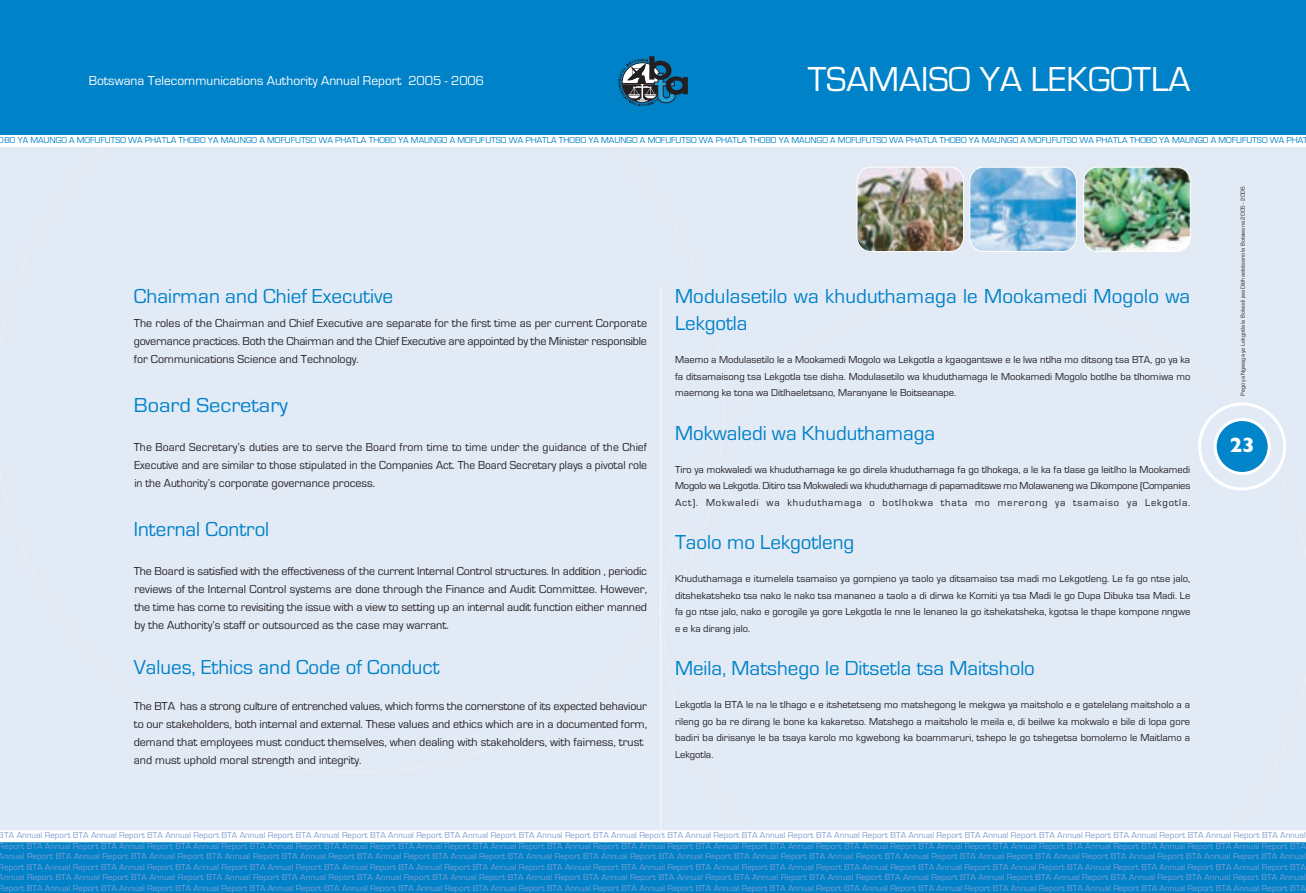
<style>
.page{position:relative;width:1306px;height:893px;background:#fff}
.page>*{position:absolute;margin:0;border:0;box-sizing:border-box;transform-origin:0 0}
.t1{font:36px "Eurostile";color:#fff}
.t2{font:21px/27px "Eurostile";color:#0082c8}
.t3{font:21px "Eurostile";color:#0082c8;scale:1.07 1}
.t4{font:700 21px "Gill Sans";color:#fff}
.t5{font:13.5px "Eurostile";color:#fff}
.t6{font:12px/18px "Eurostile";color:#231f20;text-align:justify}
.t7{font:10.5px/16.5px "Eurostile";color:#231f20;text-align:justify}
.t8{font:9px/10.5px "Eurostile";color:#7f9fd2;text-align:justify}
.t9{font:9px "Eurostile";color:#0082c8}
.t10{font:6px "Eurostile";color:#231f20}
</style>
<div class="page">
<div style="left:0;top:0;width:1305px;height:891px;background:#e2eaf6"></div>
<div style="left:0;top:0;width:1305px;height:135px;background:#0082c8"></div>
<div style="left:0;top:135px;width:1305px;height:12px;background:#fff"></div>
<svg style="left:618px;top:56px;width:69px;height:50px"></svg>
<div style="left:0;top:838px;width:1305px;height:55px;background:#0082c8"></div>
<div style="left:0;top:830px;width:1305px;height:12px;background:#fff"></div>
<hr style="left:660px;top:286px;width:1px;height:553px;background:#f0f6fb">
<img style="left:1083px;top:167px;width:107px;height:85px;border-radius:14px">
<div style="left:1083px;top:167px;width:107px;height:85px;border:1px solid #fff;border-radius:14px"></div>
<img style="left:969px;top:167px;width:107px;height:85px;border-radius:14px">
<div style="left:969px;top:167px;width:107px;height:85px;border:1px solid #fff;border-radius:14px"></div>
<img style="left:857px;top:167px;width:106px;height:85px;border-radius:14px">
<div style="left:856px;top:167px;width:108px;height:85px;border:1px solid #fff;border-radius:14px"></div>
<div style="left:1198px;top:402px;width:88px;height:88px;border:3px solid #fff;border-radius:50%"></div>
<div style="left:1213px;top:418px;width:57px;height:57px;background:#0085cb;border:3px solid #fff;border-radius:50%"></div>
<h3 class="t5" style="left:89px;top:76px;width:397px">Botswana Telecommunications Authority Annual Report 2005 - 2006</h3>
<h1 class="t1" style="left:807px;top:67px;width:384px">TSAMAISO YA LEKGOTLA</h1>
<p class="t9" style="left:-1px;top:137px;width:1310px">OBO YA MAUNGO A MOFUFUTSO WA PHATLA THOBO YA MAUNGO A MOFUFUTSO WA PHATLA THOBO YA MAUNGO A MOFUFUTSO WA PHATLA THOBO YA MAUNGO A MOFUFUTSO WA PHATLA THOBO YA MAUNGO A MOFUFUTSO WA PHATLA THOBO YA MAUNGO A MOFUFUTSO WA PHATLA THOBO YA MAUNGO A MOFUFUTSO WA PHAT</p>
<h2 class="t2" style="left:134px;top:285px;width:261px">Chairman and Chief Executive</h2>
<p class="t6" style="left:134px;top:315px;width:514px">The roles of the Chairman and Chief Executive are separate for the first time as per current Corporate governance practices. Both the Chairman and the Chief Executive are appointed by the Minister responsible for Communications Science and Technology.</p>
<h2 class="t3" style="left:134px;top:398px;width:146px">Board Secretary</h2>
<p class="t6" style="left:134px;top:439px;width:514px">The Board Secretary’s duties are to serve the Board from time to time under the guidance of the Chief Executive and are similar to those stipulated in the Companies Act. The Board Secretary plays a pivotal role in the Authority’s corporate governance process.</p>
<h2 class="t2" style="left:134px;top:517px;width:137px">Internal Control</h2>
<p class="t6" style="left:134px;top:564px;width:515px">The Board is satisfied with the effectiveness of the current Internal Control structures. In addition , periodic reviews of the Internal Control systems are done through the Finance and Audit Committee. However, the time has come to revisiting the issue with a view to setting up an internal audit function either manned by the Authority’s staff or outsourced as the case may warrant.</p>
<h2 class="t2" style="left:134px;top:656px;width:307px">Values, Ethics and Code of Conduct</h2>
<p class="t6" style="left:134px;top:699px;width:514px;text-align:left">The BTA has a strong culture of entrenched values, which forms the cornerstone of its expected behaviour to our stakeholders, both internal and external. These values and ethics which are in a documented form, demand that employees must conduct themselves, when dealing with stakeholders, with fairness, trust and must uphold moral strength and integrity.</p>
<h2 class="t2" style="left:675px;top:285px;width:517px">Modulasetilo wa khuduthamaga le Mookamedi Mogolo wa<br>Lekgotla</h2>
<p class="t7" style="left:675px;top:352px;width:517px">Maemo a Modulasetilo le a Mookamedi Mogolo wa Lekgotla a kgaogantswe e le lwa ntlha mo ditsong tsa BTA, go ya ka fa ditsamaisong tsa Lekgotla tse disha. Modulasetilo wa khuduthamaga le Mookamedi Mogolo botlhe ba tlhomiwa mo maemong ke tona wa Ditlhaeletsano, Maranyane le Boitseanape.</p>
<h2 class="t2" style="left:675px;top:421px;width:262px">Mokwaledi wa Khuduthamaga</h2>
<p class="t7" style="left:675px;top:462px;width:517px">Tiro ya mokwaledi wa khuduthamaga ke go direla khuduthamaga fa go tlhokega, a le ka fa tlase ga leitlho la Mookamedi Mogolo wa Lekgotla. Ditiro tsa Mokwaledi wa khuduthamaga di papamaditswe mo Molawaneng wa Dikompone (Companies Act). Mokwaledi wa khuduthamaga o botlhokwa thata mo mererong ya tsamaiso ya Lekgotla.</p>
<h2 class="t2" style="left:675px;top:531px;width:181px">Taolo mo Lekgotleng</h2>
<p class="t7" style="left:675px;top:571px;width:517px">Khuduthamaga e itumelela tsamaiso ya gompieno ya taolo ya ditsamaiso tsa madi mo Lekgotleng. Le fa go ntse jalo, ditshekatsheko tsa nako le nako tsa mananeo a taolo a di dirwa ke Komiti ya tsa Madi le go Dupa Dibuka tsa Madi. Le fa go ntse jalo, nako e gorogile ya gore Lekgotla le nne le lenaneo la go itshekatsheka, kgotsa le thape kompone nngwe e e ka dirang jalo.</p>
<h2 class="t2" style="left:675px;top:657px;width:361px">Meila, Matshego le Ditsetla tsa Maitsholo</h2>
<p class="t7" style="left:675px;top:697px;width:517px">Lekgotla la BTA le na le tlhago e e itshetetseng mo matshegong le mekgwa ya maitsholo e e gatelelang maitsholo a a rileng go ba re dirang le bone ka kakaretso. Matshego a maitsholo le meila e, di beilwe ka mokwalo e bile di lopa gore badiri ba dirisanye le ba tsaya karolo mo kgwebong ka boammaruri, tshepo le go tshegetsa bomolemo le Maitlamo a Lekgotla.</p>
<p class="t10" style="left:1240px;top:396px;width:211px;rotate:-90deg">Pego ya Ngwaga ya Lekgotla la Bolaodi jwa Ditlhaeletsano la Botswana 2005 - 2006</p>
<h2 class="t4" style="left:1229px;top:438px;width:26px">23</h2>
<p class="t8" style="left:-1px;top:831px;width:1308px">BTA Annual Report BTA Annual Report BTA Annual Report BTA Annual Report BTA Annual Report BTA Annual Report BTA Annual Report BTA Annual Report BTA Annual Report BTA Annual Report BTA Annual Report BTA Annual Report BTA Annual Report BTA Annual Report BTA Annual Report BTA Annual Report BTA Annual Report BTA Annual Report BTA Annual Report BTA Annual Report BTA Annual Report BTA Annual Report BTA Annual Report BTA Annual Report BTA Annual Report BTA Annual Report BTA Annual Report BTA Annual Report BTA Annual Report BTA Annual Report BTA Annual Report BTA Annual Report BTA Annual Report BTA Annual Report BTA Annual Report BTA Annual Report BTA Annual Report BTA Annual Report BTA Annual Report BTA Annual Report BTA Annual Report BTA Annual Report BTA Annual Report BTA Annual Report BTA Annual Report BTA Annual Report BTA Annual Report BTA Annual Report BTA Annual Report BTA Annual Report BTA Annual Report BTA Annual Report BTA Annual Report BTA Annual Report BTA Annual Report BTA Annual Report BTA Annual Report BTA Annual Report BTA Annual Report BTA Annual Report BTA Annual Report BTA Annual Report BTA Annual Report BTA Annual Report BTA Annual Report BTA Annual Report BTA Annual Report BTA Annual Report BTA Annual Report BTA Annual Report BTA Annual Report BTA Annual Report BTA Annual Report BTA Annual Report BTA Annual Report BTA Annual Report BTA Annual Report BTA Annual Report BTA Annual Report BTA Annual Report BTA Annual Report BTA Annual Report BTA Annual Report BTA Annual Report BTA Annual Report BTA Annual Report BTA Annual Report BTA Annual Report BTA Annual Report BTA Annual Report BTA Annual Report BTA Annual Report BTA Annual Report BTA Annual Report BTA Annual Report BTA Annual Report BTA Annual Report BTA Annual Report BTA Annual Report BTA Annual Report BTA Annual Report BTA Annual Report BTA Annual Report BTA Annual Report BTA Annual Report BTA</p>
</div>
